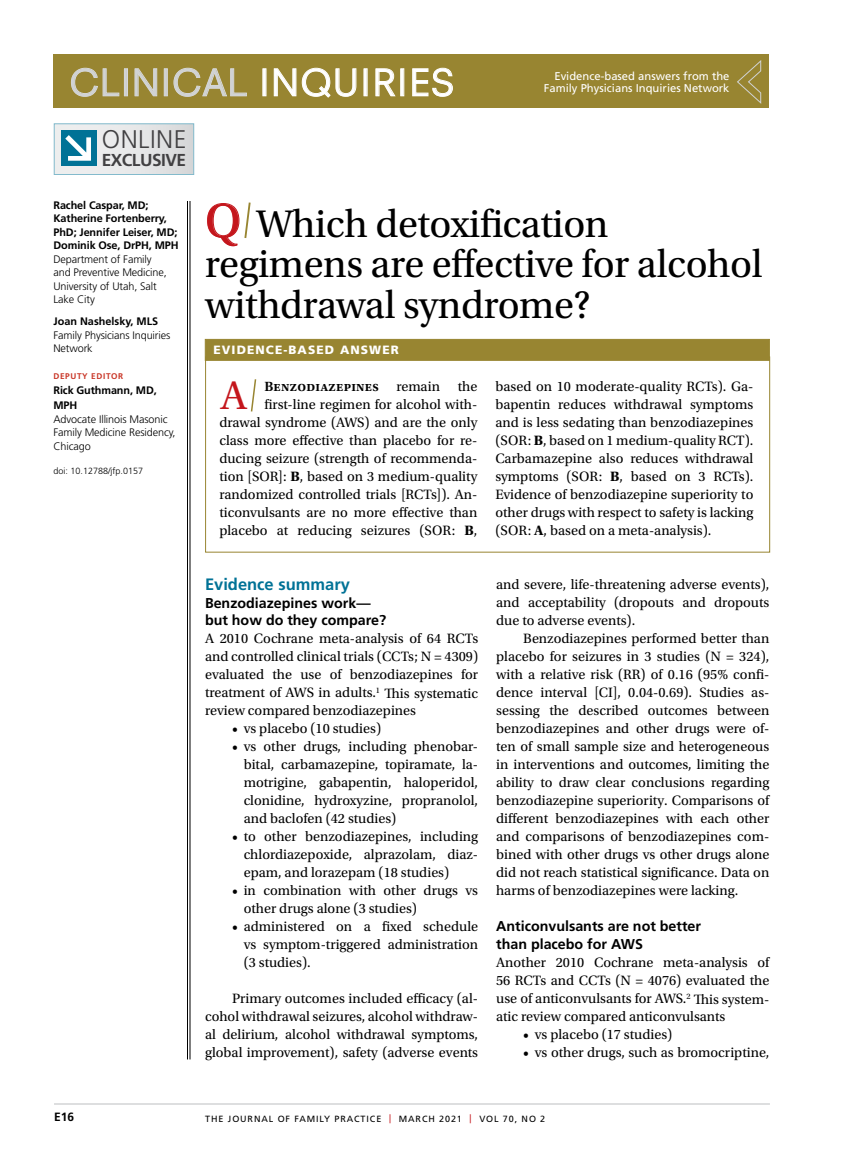
<style>
.page{position:relative;width:851px;height:1161px;background:#fff}
.page>*{position:absolute;margin:0;border:0;box-sizing:border-box;transform-origin:0 0}
.t1{font:42px "Utopia Std";color:#c4161c}
.t2{font:40.5px/40.5px "Utopia Std";letter-spacing:-.01em;color:#000}
.t3{font:36px "Neuzeit SLT Std";letter-spacing:.025em;color:#fff}
.t4{font:300 25.5px "Frutiger LT Std";letter-spacing:.02em;color:#414042}
.t5{font:700 17.25px "Frutiger LT Std";letter-spacing:-.03em;color:#414042}
.t6{font:700 16.5px "Frutiger LT Std";color:#007296}
.t7{font:14.25px/18px "Utopia Std";color:#000;text-align:justify}
.t8{font:700 14.25px/18px "Frutiger LT Std";color:#000}
.t9{font:600 14.1px "Utopia Std";letter-spacing:.02em;color:#000}
.t10{font:900 12px "Frutiger LT Std";letter-spacing:.09em;color:#fff}
.t11{font:700 12px "Frutiger LT Std";color:#000}
.t12{font:11.25px/12.1px "Frutiger LT Std";color:#fff;text-align:right}
.t13{font:300 10.8px/13.5px "Frutiger LT Std";letter-spacing:-.01em;color:#000}
.t14{font:700 10.8px/13.5px "Frutiger LT Std";letter-spacing:-.01em;color:#000}
.t15{font:9px "Frutiger LT Std";letter-spacing:.1em;color:#000}
.t16{font:300 9px "Frutiger LT Std";color:#000}
.t17{font:700 8.25px "Frutiger LT Std";letter-spacing:.075em;color:#c93627}
.s1{color:#d1d3d4}
.s2{font-size:49.5px;color:#c4161c}
.s3{font-weight:400;font-size:14.25px}
.s4{font-weight:700}
.s5{color:#c4161c}
</style>
<div class="page">
<hr style="left:190px;top:201px;width:1px;height:858px;background:#000">
<hr style="left:187px;top:201px;width:1px;height:858px;background:#000">
<hr style="left:54px;top:1104px;width:716px;height:1px;background:#bcbec0">
<div style="left:53px;top:54px;width:716px;height:54px;background:#988531"></div>
<svg style="left:737px;top:60px;width:24px;height:44px"></svg>
<svg style="left:71px;top:68px;width:48px;height:29px"></svg>
<div style="left:124px;top:69px;width:4px;height:27px;border:1px solid #dcddde"></div>
<svg style="left:135px;top:68px;width:22px;height:28px"></svg>
<div style="left:164px;top:69px;width:3px;height:27px;border:1px solid #dcddde"></div>
<svg style="left:174px;top:68px;width:73px;height:29px"></svg>
<svg style="left:274px;top:68px;width:22px;height:28px"></svg>
<svg style="left:302px;top:68px;width:54px;height:30px"></svg>
<svg style="left:375px;top:68px;width:20px;height:28px"></svg>
<svg style="left:412px;top:68px;width:41px;height:29px"></svg>
<div style="left:205px;top:339px;width:564px;height:22px;background:#988531;border:1px solid #988531"></div>
<svg style="left:250px;top:379px;width:7px;height:33px"></svg>
<svg style="left:207px;top:202px;width:44px;height:44px"></svg>
<svg style="left:56px;top:126px;width:136px;height:47px;background:#e2e4e5"></svg>
<div style="left:61px;top:131px;width:36px;height:35px;background:#007296"></div>
<svg style="left:65px;top:135px;width:26px;height:26px"></svg>
<h3 class="t3" style="left:69px;top:61px;width:387px"><span class="s1">CLINICAL</span> INQUIRIES</h3>
<h3 class="t4" style="left:102px;top:125px;width:86px">ONLINE</h3>
<p class="t5" style="left:102px;top:150px;width:86px">EXCLUSIVE</p>
<p class="t12" style="left:543px;top:70px;width:187px">Evidence-based answers from the<br>Family Physicians Inquiries Network</p>
<p class="t14" style="left:53px;top:199px;width:127px">Rachel Caspar, MD;<br>Katherine Fortenberry,<br>PhD; Jennifer Leiser, MD;<br>Dominik Ose, DrPH, MPH</p>
<p class="t13" style="left:53px;top:253px;width:115px">Department of Family and Preventive Medicine,<br>University of Utah, Salt<br>Lake City</p>
<p class="t14" style="left:53px;top:315px;width:106px">Joan Nashelsky, MLS</p>
<p class="t13" style="left:53px;top:328px;width:118px">Family Physicians Inquiries<br>Network</p>
<p class="t17" style="left:53px;top:371px;width:71px">DEPUTY EDITOR</p>
<p class="t14" style="left:53px;top:383px;width:105px;line-height:15px">Rick Guthmann, MD,<br>MPH</p>
<p class="t13" style="left:53px;top:412px;width:123px">Advocate Illinois Masonic<br>Family Medicine Residency,<br>Chicago</p>
<p class="t16" style="left:53px;top:466px;width:91px">doi: 10.12788/jfp.0157</p>
<h2 class="t2" style="left:205px;top:204px;width:559px"><span class="s2">Q</span> Which detoxification regimens are effective for alcohol withdrawal syndrome?</h2>
<p class="t10" style="left:213px;top:343px;width:187px">EVIDENCE-BASED ANSWER</p>
<h1 class="t1" style="left:220px;top:373px;width:28px">A</h1>
<p class="t9" style="left:264px;top:379px;width:214px">Benzodiazepines <span class="s3">remain the</span></p>
<p class="t7" style="left:219px;top:396px;width:259px;text-indent:45px">first-line regimen for alcohol with&shy;drawal syndrome (AWS) and are the only class more effective than placebo for re&shy;ducing seizure (strength of recommenda&shy;tion [SOR]: <span class="s4">B</span>, based on 3 medium-quality randomized controlled trials [RCTs]). An&shy;ticonvulsants are no more effective than placebo at reducing seizures (SOR: <span class="s4">B</span>,</p>
<p class="t6" style="left:205px;top:574px;width:146px">Evidence summary</p>
<p class="t8" style="left:205px;top:594px;width:183px">Benzodiazepines work— but how do they compare?</p>
<p class="t7" style="left:205px;top:630px;width:275px">A 2010 Cochrane meta-analysis of 64 RCTs and controlled clinical trials (CCTs; N = 4309) evaluated the use of benzodiazepines for treatment of AWS in adults.<sup>1</sup> This systematic review compared benzodiazepines</p>
<p class="t7" style="left:232px;top:720px;width:151px">• vs placebo (10 studies)</p>
<p class="t7" style="left:244px;top:738px;width:236px;text-indent:-12px">• vs other drugs, including phenobar&shy;bital, carbamazepine, topiramate, la&shy;motrigine, gabapentin, haloperidol, clonidine, hydroxyzine, propranolol, and baclofen (42 studies)</p>
<p class="t7" style="left:244px;top:828px;width:236px;text-indent:-12px">• to other benzodiazepines, including chlordiazepoxide, alprazolam, diaz&shy;epam, and lorazepam (18 studies)</p>
<p class="t7" style="left:244px;top:882px;width:236px;text-indent:-12px">• in combination with other drugs vs other drugs alone (3 studies)</p>
<p class="t7" style="left:244px;top:918px;width:236px;text-indent:-12px">• administered on a fixed schedule vs symptom-triggered administration (3 studies).</p>
<p class="t7" style="left:205px;top:990px;width:275px;text-indent:27px">Primary outcomes included efficacy (al&shy;cohol withdrawal seizures, alcohol withdraw&shy;al delirium, alcohol withdrawal symptoms, global improvement), safety (adverse events</p>
<p class="t7" style="left:495px;top:378px;width:259px">based on 10 moderate-quality RCTs). Ga&shy;bapentin reduces withdrawal symptoms and is less sedating than benzodiazepines (SOR: <span class="s4">B</span>, based on 1 medium-quality RCT).<br>Carbamazepine also reduces withdrawal symptoms (SOR: <span class="s4">B</span>, based on 3 RCTs).<br>Evidence of benzodiazepine superiority to other drugs with respect to safety is lacking (SOR: <span class="s4">A</span>, based on a meta-analysis).</p>
<p class="t7" style="left:496px;top:576px;width:275px">and severe, life-threatening adverse events), and acceptability (dropouts and dropouts due to adverse events).</p>
<p class="t7" style="left:496px;top:630px;width:275px;text-indent:27px">Benzodiazepines performed better than placebo for seizures in 3 studies (N = 324), with a relative risk (RR) of 0.16 (95% confi&shy;dence interval [CI], 0.04-0.69). Studies as&shy;sessing the described outcomes between benzodiazepines and other drugs were of&shy;ten of small sample size and heterogeneous in interventions and outcomes, limiting the ability to draw clear conclusions regarding benzodiazepine superiority. Comparisons of different benzodiazepines with each other and comparisons of benzodiazepines com&shy;bined with other drugs vs other drugs alone did not reach statistical significance. Data on harms of benzodiazepines were lacking.</p>
<p class="t8" style="left:496px;top:918px;width:206px">Anticonvulsants are not better than placebo for AWS</p>
<p class="t7" style="left:496px;top:954px;width:275px">Another 2010 Cochrane meta-analysis of 56 RCTs and CCTs (N = 4076) evaluated the use of anticonvulsants for AWS.<sup>2</sup> This system&shy;atic review compared anticonvulsants</p>
<p class="t7" style="left:523px;top:1026px;width:151px">• vs placebo (17 studies)</p>
<p class="t7" style="left:523px;top:1044px;width:248px">• vs other drugs, such as bromocriptine,</p>
<p class="t11" style="left:54px;top:1110px;width:22px">E16</p>
<p class="t15" style="left:205px;top:1113px;width:341px">THE JOURNAL OF FAMILY PRACTICE <span class="s5">|</span> MARCH 2021 <span class="s5">|</span> VOL 70, NO 2</p>
</div>
